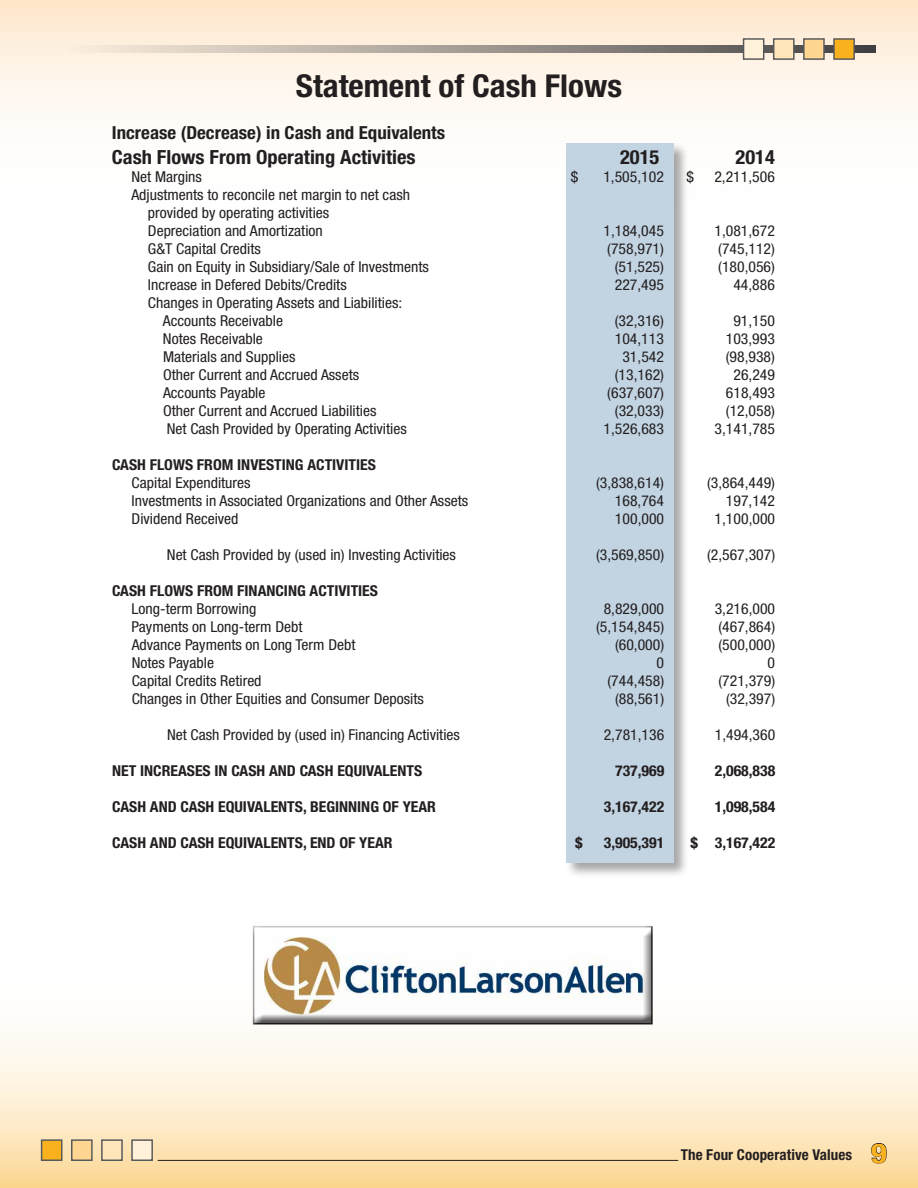
<style>
.page{position:relative;width:918px;height:1188px;background:#fff}
.page>*{position:absolute;margin:0;border:0;box-sizing:border-box;transform-origin:0 0}
.t1{font:700 condensed 31.5px "Helvetica Neue LT Std";color:#231f20;scale:1.05 1}
.t2{font:700 condensed 19.5px "Helvetica Neue LT Std";color:#231f20;scale:1.05 1}
.t3{font:700 condensed 18px "Helvetica Neue LT Std";color:#231f20;scale:1.05 1}
.t4{font:condensed 15px/18px "Helvetica Neue LT Std";color:#231f20;scale:1.05 1}
.t5{font:700 condensed 15px "Helvetica Neue LT Std";color:#231f20;scale:1.05 1}
.t6{font:700 condensed 15px "Helvetica Neue LT Std";color:#231f20}
.s1{font-size:27px;color:#f9b21e}
</style>
<div class="page">
<svg style="left:0;top:1035px;width:918px;height:153px;background:#fdeccc"></svg>
<svg style="left:871px;top:1143px;width:16px;height:21px"></svg>
<div style="left:41px;top:1139px;width:21px;height:22px;background:#f9b21e;border:1px solid #58595b"></div>
<div style="left:71px;top:1139px;width:22px;height:22px;background:#fed591;border:1px solid #58595b"></div>
<div style="left:101px;top:1139px;width:22px;height:22px;background:#ffe5ba;border:1px solid #58595b"></div>
<div style="left:131px;top:1139px;width:22px;height:22px;background:#fff1da;border:1px solid #58595b"></div>
<hr style="left:158px;top:1160px;width:520px;height:1px;background:#231f20">
<svg style="left:0;top:0;width:918px;height:114px"></svg>
<div style="left:252px;top:926px;width:402px;height:99px;background:#231f20;opacity:.75"></div>
<div style="left:565px;top:143px;width:125px;height:736px;background:#231f20;opacity:.4"></div>
<div style="left:566px;top:144px;width:108px;height:719px;background:#c2d3e2"></div>
<svg style="left:69px;top:46px;width:806px;height:6px;background:#a9a199"></svg>
<div style="left:833px;top:38px;width:22px;height:22px;background:#f9b21e;border:1px solid #58595b"></div>
<div style="left:803px;top:38px;width:22px;height:22px;background:#fed591;border:1px solid #58595b"></div>
<div style="left:773px;top:38px;width:22px;height:22px;background:#ffe5ba;border:1px solid #58595b"></div>
<div style="left:743px;top:38px;width:21px;height:22px;background:#fff1da;border:1px solid #58595b"></div>
<h1 class="t1" style="left:296px;top:67px;width:312px">Statement of Cash Flows</h1>
<p class="t3" style="left:112px;top:122px;width:319px">Increase (Decrease) in Cash and Equivalents</p>
<h2 class="t2" style="left:112px;top:146px;width:291px">Cash Flows From Operating Activities</h2>
<h2 class="t2" style="left:620px;top:146px;width:39px">2015</h2>
<h2 class="t2" style="left:736px;top:146px;width:39px">2014</h2>
<p class="t4" style="left:131px;top:168px;width:69px">Net Margins</p>
<p class="t4" style="left:571px;top:168px;width:9px">$</p>
<p class="t4" style="left:603px;top:168px;width:59px">1,505,102</p>
<p class="t4" style="left:686px;top:168px;width:9px">$</p>
<p class="t4" style="left:714px;top:168px;width:59px">2,211,506</p>
<p class="t4" style="left:148px;top:186px;width:251px;text-indent:-17px">Adjustments to reconcile net margin to net cash provided by operating activities<br>Depreciation and Amortization</p>
<p class="t4" style="left:603px;top:222px;width:59px">1,184,045</p>
<p class="t4" style="left:714px;top:222px;width:59px">1,081,672</p>
<p class="t4" style="left:148px;top:240px;width:109px">G&amp;T Capital Credits</p>
<p class="t4" style="left:607px;top:240px;width:56px">(758,971)</p>
<p class="t4" style="left:718px;top:240px;width:56px">(745,112)</p>
<p class="t4" style="left:148px;top:258px;width:269px">Gain on Equity in Subsidiary/Sale of Investments</p>
<p class="t4" style="left:615px;top:258px;width:48px">(51,525)</p>
<p class="t4" style="left:718px;top:258px;width:56px">(180,056)</p>
<p class="t4" style="left:148px;top:276px;width:191px">Increase in Defered Debits/Credits</p>
<p class="t4" style="left:615px;top:276px;width:48px">227,495</p>
<p class="t4" style="left:733px;top:276px;width:41px">44,886</p>
<p class="t4" style="left:163px;top:294px;width:229px;text-indent:-15px">Changes in Operating Assets and Liabilities:<br>Accounts Receivable</p>
<p class="t4" style="left:615px;top:312px;width:48px">(32,316)</p>
<p class="t4" style="left:733px;top:312px;width:41px">91,150</p>
<p class="t4" style="left:163px;top:330px;width:97px">Notes Receivable</p>
<p class="t4" style="left:615px;top:330px;width:48px">104,113</p>
<p class="t4" style="left:726px;top:330px;width:48px">103,993</p>
<p class="t4" style="left:163px;top:348px;width:128px">Materials and Supplies</p>
<p class="t4" style="left:622px;top:348px;width:41px">31,542</p>
<p class="t4" style="left:726px;top:348px;width:48px">(98,938)</p>
<p class="t4" style="left:163px;top:366px;width:188px">Other Current and Accrued Assets</p>
<p class="t4" style="left:615px;top:366px;width:48px">(13,162)</p>
<p class="t4" style="left:733px;top:366px;width:41px">26,249</p>
<p class="t4" style="left:163px;top:384px;width:99px">Accounts Payable</p>
<p class="t4" style="left:607px;top:384px;width:56px">(637,607)</p>
<p class="t4" style="left:726px;top:384px;width:48px">618,493</p>
<p class="t4" style="left:163px;top:402px;width:205px">Other Current and Accrued Liabilities</p>
<p class="t4" style="left:615px;top:402px;width:48px">(32,033)</p>
<p class="t4" style="left:726px;top:402px;width:48px">(12,058)</p>
<p class="t4" style="left:167px;top:420px;width:230px">Net Cash Provided by Operating Activities</p>
<p class="t4" style="left:604px;top:420px;width:59px">1,526,683</p>
<p class="t4" style="left:715px;top:420px;width:59px">3,141,785</p>
<p class="t5" style="left:112px;top:456px;width:253px">CASH FLOWS FROM INVESTING ACTIVITIES</p>
<p class="t4" style="left:132px;top:474px;width:115px">Capital Expenditures</p>
<p class="t4" style="left:596px;top:474px;width:66px">(3,838,614)</p>
<p class="t4" style="left:707px;top:474px;width:66px">(3,864,449)</p>
<p class="t4" style="left:132px;top:492px;width:322px">Investments in Associated Organizations and Other Assets</p>
<p class="t4" style="left:615px;top:492px;width:48px">168,764</p>
<p class="t4" style="left:726px;top:492px;width:48px">197,142</p>
<p class="t4" style="left:132px;top:510px;width:103px">Dividend Received</p>
<p class="t4" style="left:615px;top:510px;width:48px">100,000</p>
<p class="t4" style="left:715px;top:510px;width:59px">1,100,000</p>
<p class="t4" style="left:167px;top:546px;width:277px">Net Cash Provided by (used in) Investing Activities</p>
<p class="t4" style="left:596px;top:546px;width:66px">(3,569,850)</p>
<p class="t4" style="left:707px;top:546px;width:66px">(2,567,307)</p>
<p class="t5" style="left:112px;top:582px;width:255px">CASH FLOWS FROM FINANCING ACTIVITIES</p>
<p class="t4" style="left:132px;top:600px;width:120px">Long-term Borrowing</p>
<p class="t4" style="left:604px;top:600px;width:59px">8,829,000</p>
<p class="t4" style="left:715px;top:600px;width:59px">3,216,000</p>
<p class="t4" style="left:132px;top:618px;width:164px">Payments on Long-term Debt</p>
<p class="t4" style="left:596px;top:618px;width:66px">(5,154,845)</p>
<p class="t4" style="left:718px;top:618px;width:56px">(467,864)</p>
<p class="t4" style="left:132px;top:636px;width:215px">Advance Payments on Long Term Debt</p>
<p class="t4" style="left:615px;top:636px;width:48px">(60,000)</p>
<p class="t4" style="left:718px;top:636px;width:56px">(500,000)</p>
<p class="t4" style="left:132px;top:654px;width:80px">Notes Payable</p>
<p class="t4" style="left:657px;top:654px;width:9px">0</p>
<p class="t4" style="left:768px;top:654px;width:9px">0</p>
<p class="t4" style="left:132px;top:672px;width:125px">Capital Credits Retired</p>
<p class="t4" style="left:607px;top:672px;width:56px">(744,458)</p>
<p class="t4" style="left:718px;top:672px;width:56px">(721,379)</p>
<p class="t4" style="left:132px;top:690px;width:280px">Changes in Other Equities and Consumer Deposits</p>
<p class="t4" style="left:615px;top:690px;width:48px">(88,561)</p>
<p class="t4" style="left:726px;top:690px;width:48px">(32,397)</p>
<p class="t4" style="left:167px;top:726px;width:280px">Net Cash Provided by (used in) Financing Activities</p>
<p class="t4" style="left:604px;top:726px;width:59px">2,781,136</p>
<p class="t4" style="left:715px;top:726px;width:59px">1,494,360</p>
<p class="t5" style="left:112px;top:762px;width:297px">NET INCREASES IN CASH AND CASH EQUIVALENTS</p>
<p class="t5" style="left:615px;top:762px;width:48px">737,969</p>
<p class="t5" style="left:715px;top:762px;width:59px">2,068,838</p>
<p class="t5" style="left:112px;top:798px;width:310px">CASH AND CASH EQUIVALENTS, BEGINNING OF YEAR</p>
<p class="t5" style="left:604px;top:798px;width:59px">3,167,422</p>
<p class="t5" style="left:715px;top:798px;width:59px">1,098,584</p>
<p class="t5" style="left:112px;top:834px;width:268px">CASH AND CASH EQUIVALENTS, END OF YEAR</p>
<p class="t5" style="left:575px;top:834px;width:9px">$</p>
<p class="t5" style="left:604px;top:834px;width:59px">3,905,391</p>
<p class="t5" style="left:691px;top:834px;width:82px">$ 3,167,422</p>
<p class="t6" style="left:681px;top:1145px;width:207px">The Four Cooperative Values <span class="s1">9</span></p>
</div>
